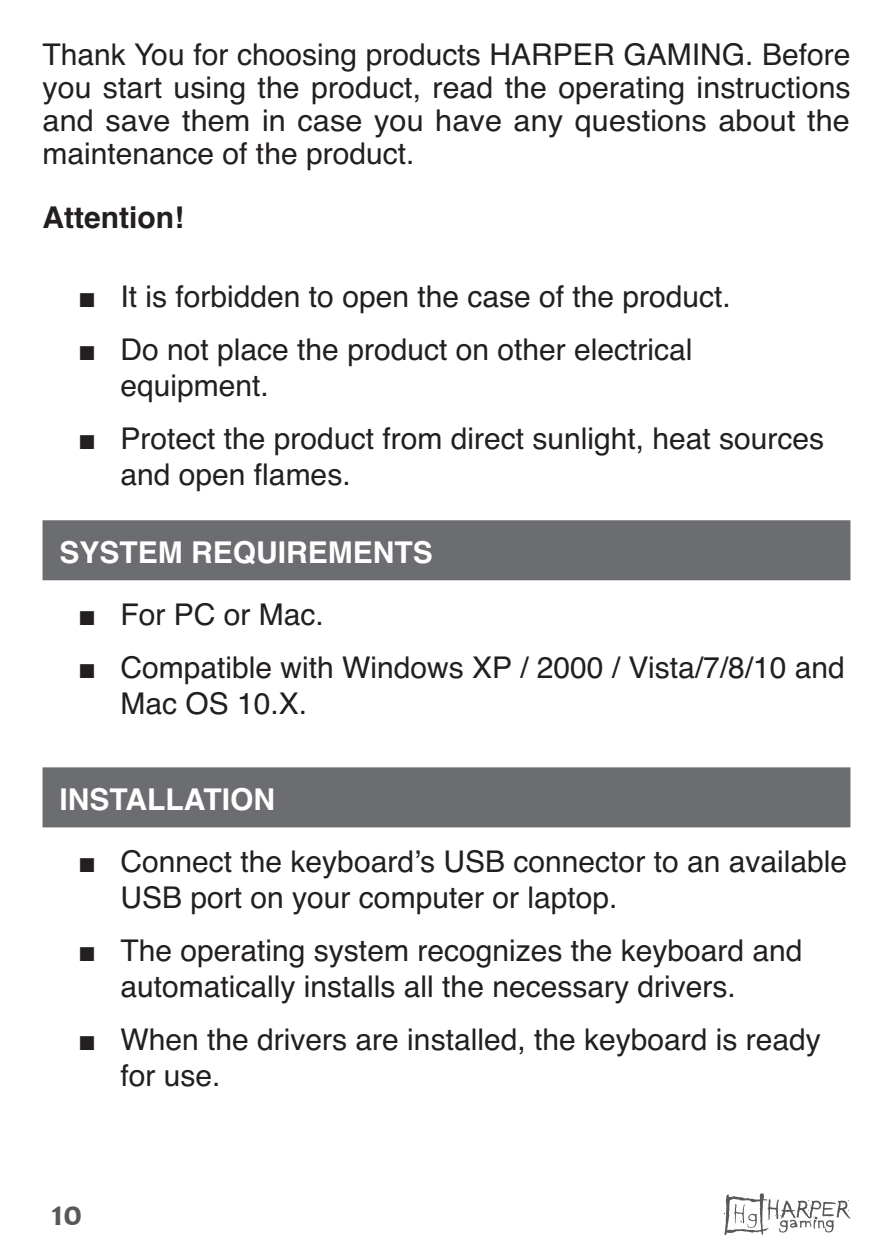
<style>
.page{position:relative;width:893px;height:1259px;background:#fff}
.page>*{position:absolute;margin:0;border:0;box-sizing:border-box;transform-origin:0 0}
.t1{font:700 36px "Candara";color:#57585a}
.t2{font:30px/36px "Helvetica";color:#231f20}
.t3{font:700 30px "Helvetica";color:#fff}
.t4{font:700 30px "Helvetica";color:#231f20}
.s1{font-family:"Arial";font-weight:900}
</style>
<div class="page">
<svg style="left:724px;top:1193px;width:126px;height:42px"></svg>
<div style="left:43px;top:520px;width:807px;height:60px;background:#6c6d70"></div>
<div style="left:43px;top:767px;width:807px;height:60px;background:#6c6d70"></div>
<p class="t2" style="left:43px;top:39px;width:810px;line-height:33px;text-align:justify">Thank You for choosing products HARPER GAMING. Before you start using the product, read the operating instructions and save them in case you have any questions about the maintenance of the product.</p>
<p class="t4" style="left:43px;top:193px;width:143px">Attention!</p>
<p class="t2" style="left:78px;top:279px;width:654px"><span class="s1">■</span> It is forbidden to open the case of the product.</p>
<p class="t2" style="left:121px;top:332px;width:573px;text-indent:-43px"><span class="s1">■</span> Do not place the product on other electrical equipment.</p>
<p class="t2" style="left:121px;top:421px;width:705px;text-indent:-43px"><span class="s1">■</span> Protect the product from direct sunlight, heat sources and open flames.</p>
<p class="t3" style="left:60px;top:528px;width:375px">SYSTEM REQUIREMENTS</p>
<p class="t2" style="left:78px;top:597px;width:247px"><span class="s1">■</span> For PC or Mac.</p>
<p class="t2" style="left:121px;top:650px;width:726px;text-indent:-43px"><span class="s1">■</span> Compatible with Windows XP / 2000 / Vista/7/8/10 and<br>Mac OS 10.X.</p>
<p class="t3" style="left:60px;top:775px;width:217px">INSTALLATION</p>
<p class="t2" style="left:121px;top:844px;width:728px;text-indent:-43px"><span class="s1">■</span> Connect the keyboard’s USB connector to an available<br>USB port on your computer or laptop.</p>
<p class="t2" style="left:121px;top:933px;width:683px;text-indent:-43px"><span class="s1">■</span> The operating system recognizes the keyboard and automatically installs all the necessary drivers.</p>
<p class="t2" style="left:121px;top:1022px;width:702px;text-indent:-43px"><span class="s1">■</span> When the drivers are installed, the keyboard is ready for use.</p>
<p class="t1" style="left:51px;top:1191px;width:33px">10</p>
</div>
